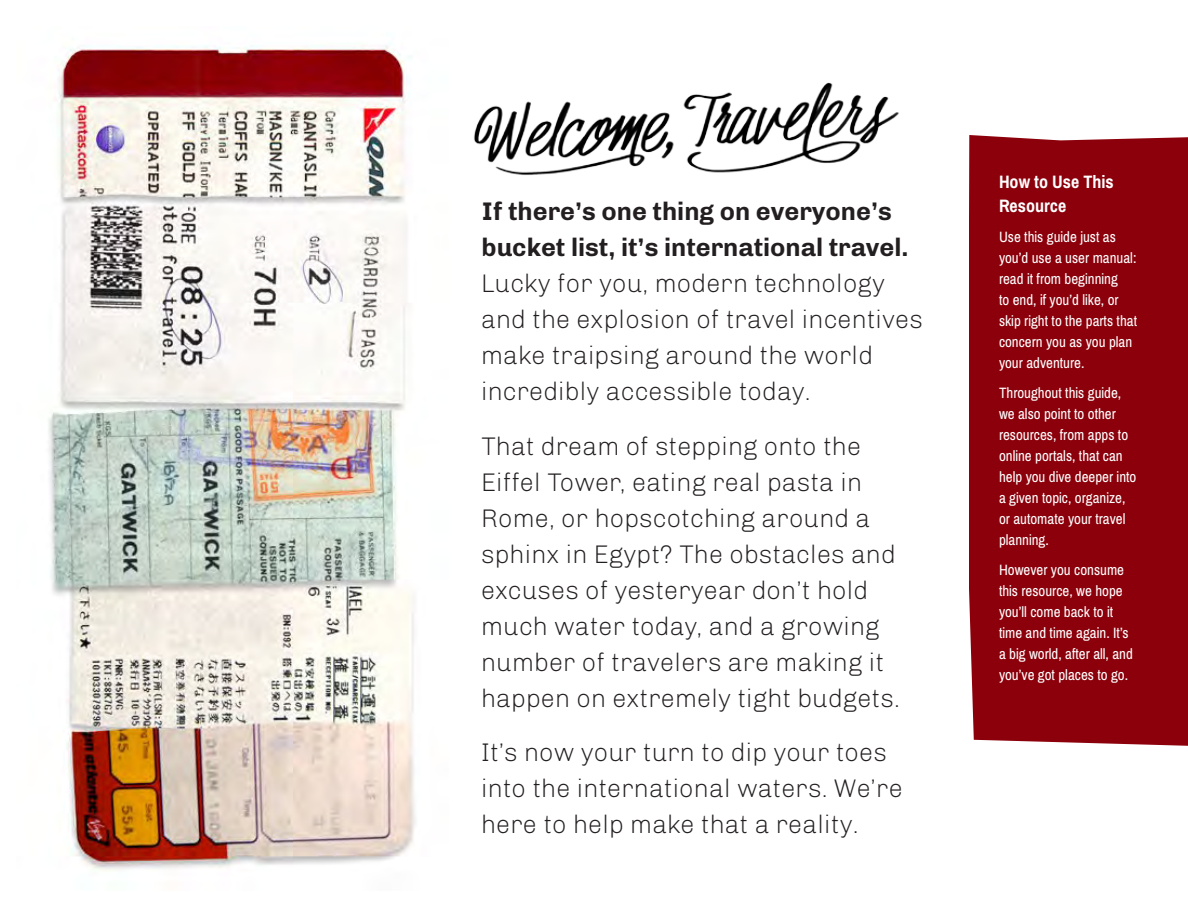
<style>
.page{position:relative;width:1188px;height:918px;background:#fff}
.page>*{position:absolute;margin:0;border:0;box-sizing:border-box;transform-origin:0 0}
.Deck{font:300 25.5px/36px "Chivo";color:#231f20}
.Sidebar_Heading{font:700 18px/24px "Archivo Narrow";color:#fff}
.Sidebar_Body{font:15px/21px "Archivo Narrow";color:#fff}
.s1{font-weight:700}
</style>
<div class="page">
<div style="left:969px;top:135px;width:219px;height:611px;background:#8c000b"></div>
<img style="left:48px;top:43px;width:368px;height:828px">
<img style="left:474px;top:82px;width:425px;height:93px">
<p class="Deck" style="left:482px;top:194px;width:443px"><span class="s1">If there’s one thing on everyone’s bucket list, it’s international travel.<br></span>Lucky for you, modern technology and the explosion of travel incentives make traipsing around the world incredibly accessible today.</p>
<p class="Deck" style="left:482px;top:428px;width:420px">That dream of stepping onto the<br>Eiffel Tower, eating real pasta in<br>Rome, or hopscotching around a sphinx in Egypt? The obstacles and excuses of yesteryear don’t hold much water today, and a growing number of travelers are making it happen on extremely tight budgets.</p>
<p class="Deck" style="left:482px;top:734px;width:423px">It’s now your turn to dip your toes into the international waters. We’re here to help make that a reality.</p>
<p class="Sidebar_Heading" style="left:999px;top:170px;width:116px">How to Use This<br>Resource</p>
<p class="Sidebar_Body" style="left:999px;top:226px;width:140px">Use this guide just as you’d use a user manual: read it from beginning<br>to end, if you’d like, or skip right to the parts that concern you as you plan your adventure.</p>
<p class="Sidebar_Body" style="left:999px;top:382px;width:139px">Throughout this guide, we also point to other resources, from apps to online portals, that can help you dive deeper into a given topic, organize, or automate your travel planning.</p>
<p class="Sidebar_Body" style="left:999px;top:559px;width:136px">However you consume this resource, we hope you’ll come back to it time and time again. It’s a big world, after all, and you’ve got places to go.</p>
</div>
